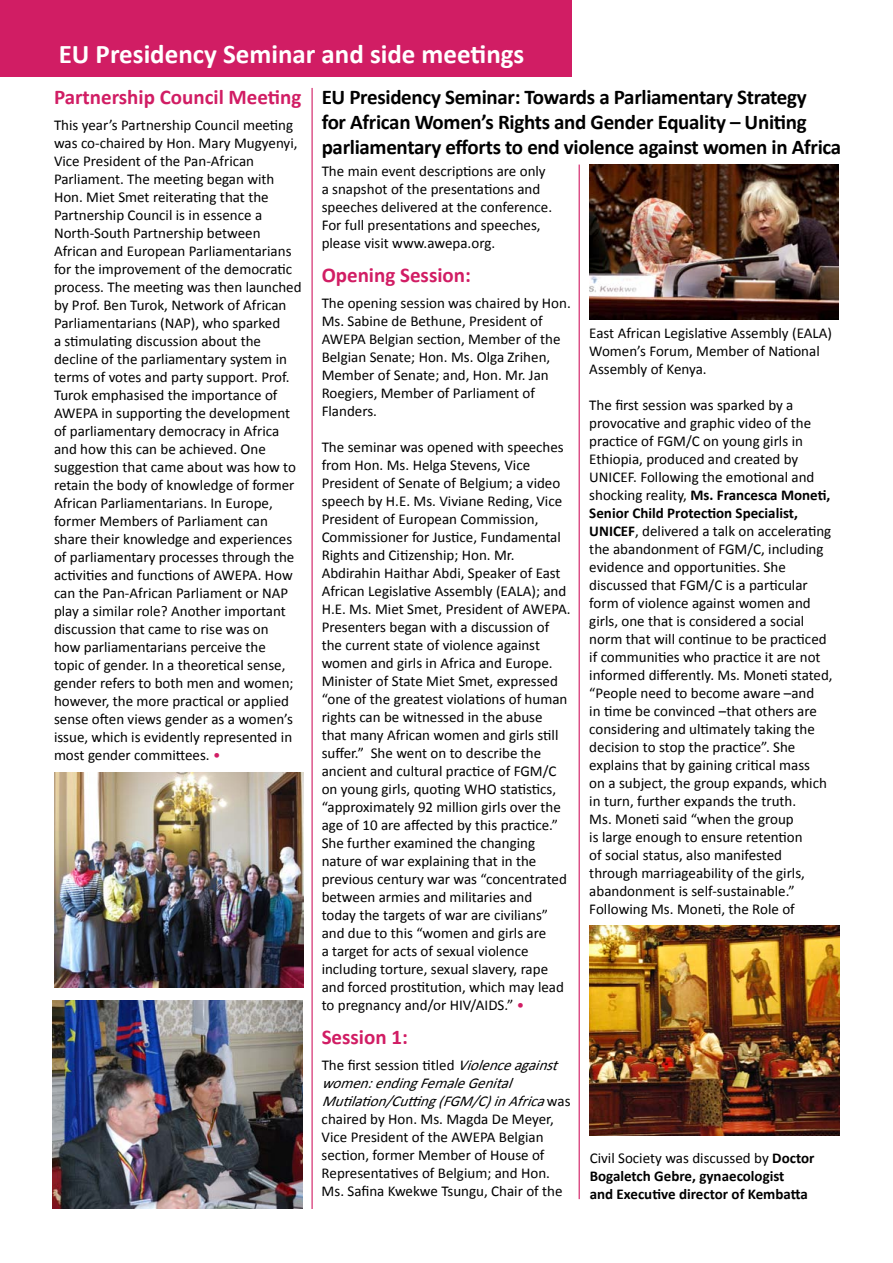
<style>
.page{position:relative;width:893px;height:1263px;background:#fff}
.page>*{position:absolute;margin:0;border:0;box-sizing:border-box;transform-origin:0 0}
.t1{font:700 27px "Calibri";color:#fff}
.t2{font:700 21px/25.2px "Calibri";letter-spacing:-.015em;color:#000}
.t3{font:700 21px "Calibri";color:#d11d64}
.t4{font:15px/18px "Calibri";color:#000}
.t5{font:700 15px/18px "Calibri";color:#000}
.s1{color:#d11d64}
.s2{font-style:italic}
.s3{font-weight:700}
.s4{font-weight:400}
</style>
<div class="page">
<div style="left:0;top:0;width:571px;height:77px;background:#d11d64"></div>
<hr style="left:312px;top:88px;width:1px;height:1121px;background:#d11d64">
<hr style="left:579px;top:165px;width:1px;height:1034px;background:#d11d64">
<img style="left:54px;top:772px;width:250px;height:216px">
<img style="left:53px;top:1000px;width:250px;height:209px">
<img style="left:589px;top:165px;width:250px;height:154px">
<img style="left:589px;top:926px;width:250px;height:209px">
<h1 class="t1" style="left:59px;top:37px;width:467px">EU Presidency Seminar and side meetings</h1>
<h2 class="t3" style="left:54px;top:83px;width:249px">Partnership Council Meeting</h2>
<p class="t4" style="left:54px;top:116px;width:249px">This year’s Partnership Council meeting was co-chaired by Hon. Mary Mugyenyi, Vice President of the Pan-African Parliament. The meeting began with Hon. Miet Smet reiterating that the Partnership Council is in essence a North-South Partnership between African and European Parliamentarians for the improvement of the democratic process. The meeting was then launched by Prof. Ben Turok, Network of African Parliamentarians (NAP), who sparked<br>a stimulating discussion about the decline of the parliamentary system in terms of votes and party support. Prof.<br>Turok emphasised the importance of AWEPA in supporting the development of parliamentary democracy in Africa and how this can be achieved. One suggestion that came about was how to retain the body of knowledge of former African Parliamentarians. In Europe, former Members of Parliament can share their knowledge and experiences of parliamentary processes through the activities and functions of AWEPA. How can the Pan-African Parliament or NAP play a similar role? Another important discussion that came to rise was on<br>how parliamentarians perceive the<br>topic of gender. In a theoretical sense, gender refers to both men and women; however, the more practical or applied sense often views gender as a women’s issue, which is evidently represented in most gender committees. <span class="s1">•</span></p>
<h2 class="t2" style="left:322px;top:84px;width:521px">EU Presidency Seminar: Towards a Parliamentary Strategy<br>for African Women’s Rights and Gender Equality – Uniting parliamentary efforts to end violence against women in Africa</h2>
<p class="t4" style="left:322px;top:162px;width:232px">The main event descriptions are only a snapshot of the presentations and speeches delivered at the conference.<br>For full presentations and speeches, please visit www.awepa.org.</p>
<h2 class="t3" style="left:322px;top:261px;width:151px">Opening Session:</h2>
<p class="t4" style="left:322px;top:294px;width:251px">The opening session was chaired by Hon.<br>Ms. Sabine de Bethune, President of<br>AWEPA Belgian section, Member of the<br>Belgian Senate; Hon. Ms. Olga Zrihen,<br>Member of Senate; and, Hon. Mr. Jan<br>Roegiers, Member of Parliament of<br>Flanders.</p>
<p class="t4" style="left:322px;top:438px;width:250px">The seminar was opened with speeches from Hon. Ms. Helga Stevens, Vice President of Senate of Belgium; a video speech by H.E. Ms. Viviane Reding, Vice President of European Commission, Commissioner for Justice, Fundamental Rights and Citizenship; Hon. Mr.<br>Abdirahin Haithar Abdi, Speaker of East African Legislative Assembly (EALA); and H.E. Ms. Miet Smet, President of AWEPA.<br>Presenters began with a discussion of the current state of violence against women and girls in Africa and Europe.<br>Minister of State Miet Smet, expressed “one of the greatest violations of human rights can be witnessed in the abuse that many African women and girls still suffer.” She went on to describe the ancient and cultural practice of FGM/C on young girls, quoting WHO statistics, “approximately 92 million girls over the age of 10 are affected by this practice.” She further examined the changing nature of war explaining that in the previous century war was “concentrated between armies and militaries and<br>today the targets of war are civilians” and due to this “women and girls are<br>a target for acts of sexual violence including torture, sexual slavery, rape and forced prostitution, which may lead to pregnancy and/or HIV/AIDS.” <span class="s1">•</span></p>
<h2 class="t3" style="left:322px;top:1023px;width:88px">Session 1:</h2>
<p class="t4" style="left:322px;top:1056px;width:250px">The first session titled <span class="s2">Violenceagainst women:endingFemaleGenital Mutilation/Cutting(FGM/C)inAfrica</span>w a s chaired by Hon. Ms. Magda De Meyer, Vice President of the AWEPA Belgian section, former Member of House of Representatives of Belgium; and Hon.<br>Ms. Safina Kwekwe Tsungu, Chair of the</p>
<p class="t4" style="left:589px;top:324px;width:244px">East African Legislative Assembly (EALA)<br>Women’s Forum, Member of National<br>Assembly of Kenya.</p>
<p class="t4" style="left:589px;top:396px;width:245px">The first session was sparked by a provocative and graphic video of the practice of FGM/C on young girls in Ethiopia, produced and created by UNICEF. Following the emotional and shocking reality, <span class="s3">Ms. Francesca Moneti, Senior Child Protection Specialist, UNICEF</span>, delivered a talk on accelerating the abandonment of FGM/C, including evidence and opportunities. She discussed that FGM/C is a particular form of violence against women and girls, one that is considered a social norm that will continue to be practiced if communities who practice it are not informed differently. Ms. Moneti stated, “People need to become aware –and<br>in time be convinced –that others are considering and ultimately taking the decision to stop the practice”. She explains that by gaining critical mass<br>on a subject, the group expands, which in turn, further expands the truth.<br>Ms. Moneti said “when the group<br>is large enough to ensure retention<br>of social status, also manifested through marriageability of the girls, abandonment is self-sustainable.” Following Ms. Moneti, the Role of</p>
<p class="t5" style="left:590px;top:1149px;width:226px"><span class="s4">Civil Society was discussed by</span> Doctor<br>Bogaletch Gebre, gynaecologist<br>and Executive director of Kembatta</p>
</div>
